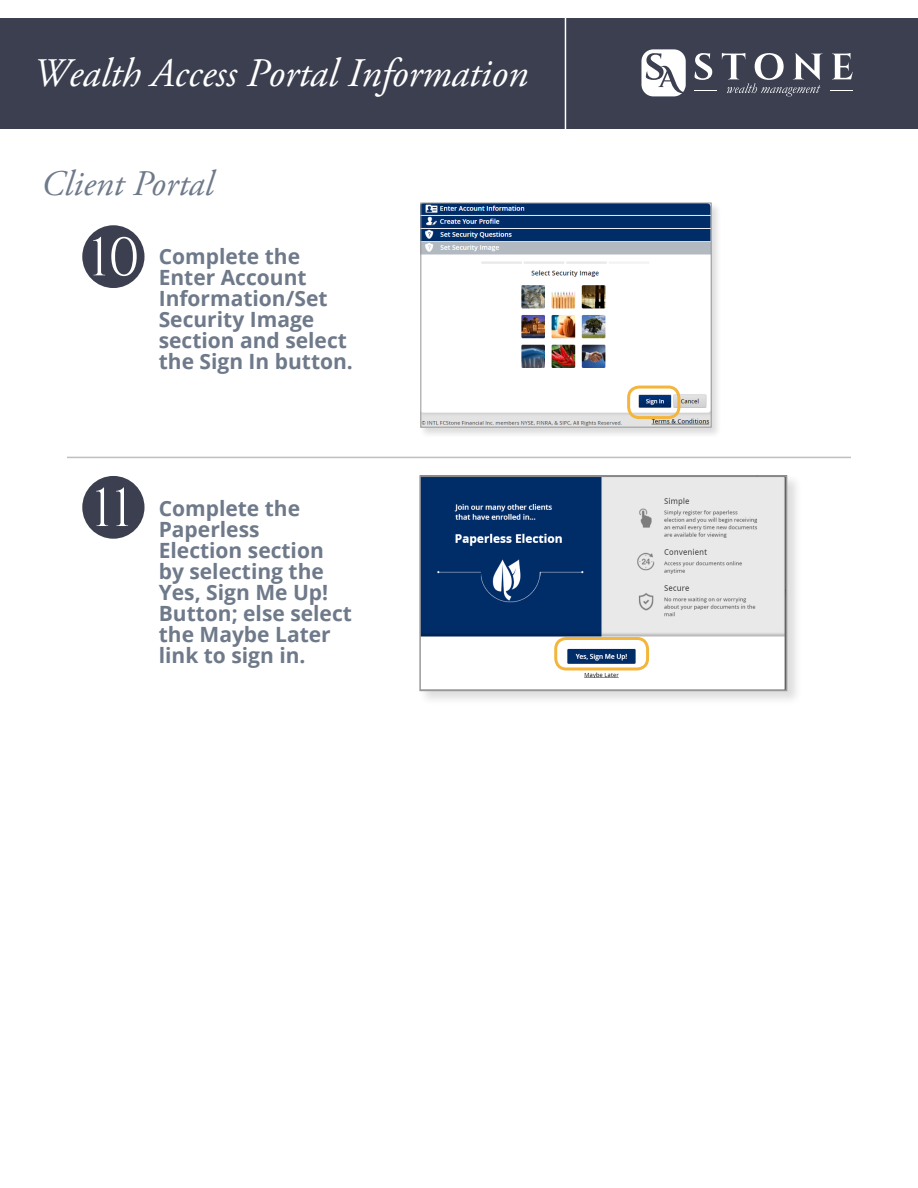
<style>
.page{position:relative;width:918px;height:1188px;background:#fff}
.page>*{position:absolute;margin:0;border:0;box-sizing:border-box;transform-origin:0 0}
.Box_Copy{font:54px "Cinzel";color:#fff}
.t1{font:italic 40.5px "Adobe Garamond Pro";letter-spacing:-.005em;color:#fff}
.t2{font:italic 36px "Adobe Garamond Pro";color:#6e798a}
.Box_Copy-2{font:700 21px/21px "Open Sans";color:#6e798a}
</style>
<div class="page">
<div style="left:420px;top:202px;width:302px;height:236px;background:#231f20;opacity:.15"></div>
<img style="left:422px;top:204px;width:288px;height:222px">
<div style="left:420px;top:202px;width:292px;height:226px;border:1px solid #989898"></div>
<div style="left:0;top:18px;width:918px;height:110px;background:#3b3f4f"></div>
<hr style="left:565px;top:8px;width:1px;height:130px;background:#fff">
<div style="left:82px;top:476px;width:63px;height:63px;background:#3b3f4f;border-radius:50%"></div>
<div style="left:82px;top:225px;width:63px;height:63px;background:#3b3f4f;border-radius:50%"></div>
<hr style="left:68px;top:457px;width:782px;height:1px;background:#bfbfbf">
<div style="left:418px;top:474px;width:384px;height:232px;background:#231f20;opacity:.15"></div>
<img style="left:422px;top:478px;width:362px;height:210px">
<div style="left:419px;top:475px;width:368px;height:216px;border:2px solid #989898"></div>
<svg style="left:641px;top:49px;width:45px;height:47px"></svg>
<svg style="left:832px;top:53px;width:21px;height:26px"></svg>
<svg style="left:694px;top:53px;width:129px;height:43px"></svg>
<svg style="left:830px;top:90px;width:23px;height:1px"></svg>
<div style="left:627px;top:386px;width:53px;height:33px;border:3px solid #f4b53c;border-radius:11px"></div>
<div style="left:554px;top:637px;width:95px;height:34px;border:3px solid #f4b53c;border-radius:11px"></div>
<h2 class="t1" style="left:33px;top:49px;width:496px">Wealth Access Portal Information</h2>
<p class="t2" style="left:41px;top:162px;width:174px">Client Portal</p>
<p class="Box_Copy" style="left:90px;top:226px;width:52px">10</p>
<p class="Box_Copy-2" style="left:159px;top:246px;width:196px">Complete the<br>Enter Account<br>Information/Set<br>Security Image section and select the Sign In button.</p>
<p class="Box_Copy" style="left:93px;top:477px;width:40px">11</p>
<p class="Box_Copy-2" style="left:159px;top:498px;width:195px">Complete the<br>Paperless<br>Election section by selecting the<br>Yes, Sign Me Up!<br>Button; else select the Maybe Later link to sign in.</p>
</div>
